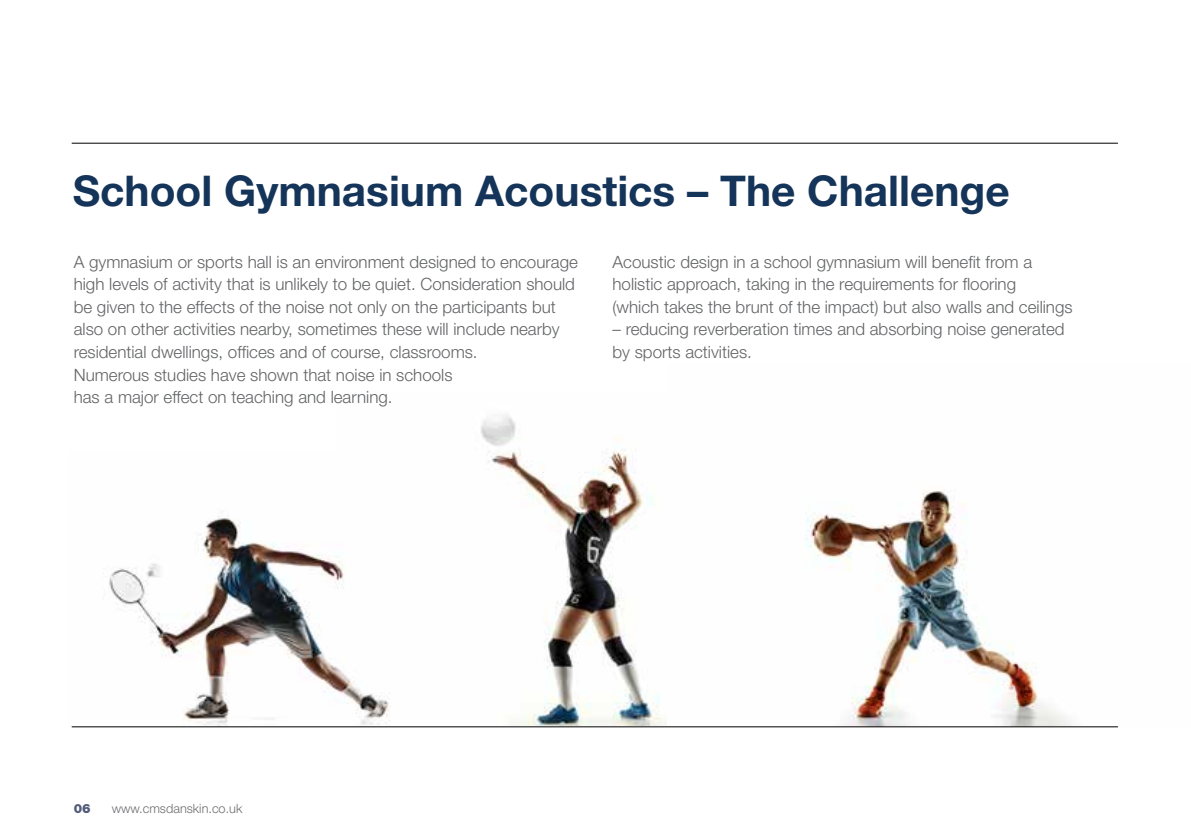
<style>
.page{position:relative;width:1191px;height:840px;background:#fff}
.page>*{position:absolute;margin:0;border:0;box-sizing:border-box;transform-origin:0 0}
.t1{font:700 42.4px "Helvetica Neue LT Pro";color:#153459}
.t2{font:300 17px/22.6px "Helvetica Neue LT Pro";color:#636466}
.t3{font:300 12.8px "Helvetica Neue LT Pro";color:#6d6e71}
.t4{font:900 12.8px "Helvetica Neue LT Pro";color:#525b7a}
</style>
<div class="page">
<img style="left:480px;top:415px;width:187px;height:310px">
<img style="left:109px;top:451px;width:372px;height:275px">
<img style="left:805px;top:490px;width:266px;height:236px">
<hr style="left:72px;top:143px;width:1046px;height:1px;background:#000">
<hr style="left:72px;top:726px;width:1046px;height:1px;background:#000">
<h1 class="t1" style="left:73px;top:165px;width:938px">School Gymnasium Acoustics – The Challenge</h1>
<p class="t2" style="left:74px;top:250px;width:505px">A gymnasium or sports hall is an environment designed to encourage high levels of activity that is unlikely to be quiet. Consideration should be given to the effects of the noise not only on the participants but also on other activities nearby, sometimes these will include nearby residential dwellings, offices and of course, classrooms.<br>Numerous studies have shown that noise in schools<br>has a major effect on teaching and learning.</p>
<p class="t2" style="left:612px;top:250px;width:461px">Acoustic design in a school gymnasium will benefit from a holistic approach, taking in the requirements for flooring<br>(which takes the brunt of the impact) but also walls and ceilings</p>
<p class="t2" style="left:612px;top:317px;width:453px">– reducing reverberation times and absorbing noise generated by sports activities.</p>
<p class="t4" style="left:74px;top:800px;width:18px">06</p>
<p class="t3" style="left:112px;top:800px;width:132px">www.cmsdanskin.co.uk</p>
</div>
